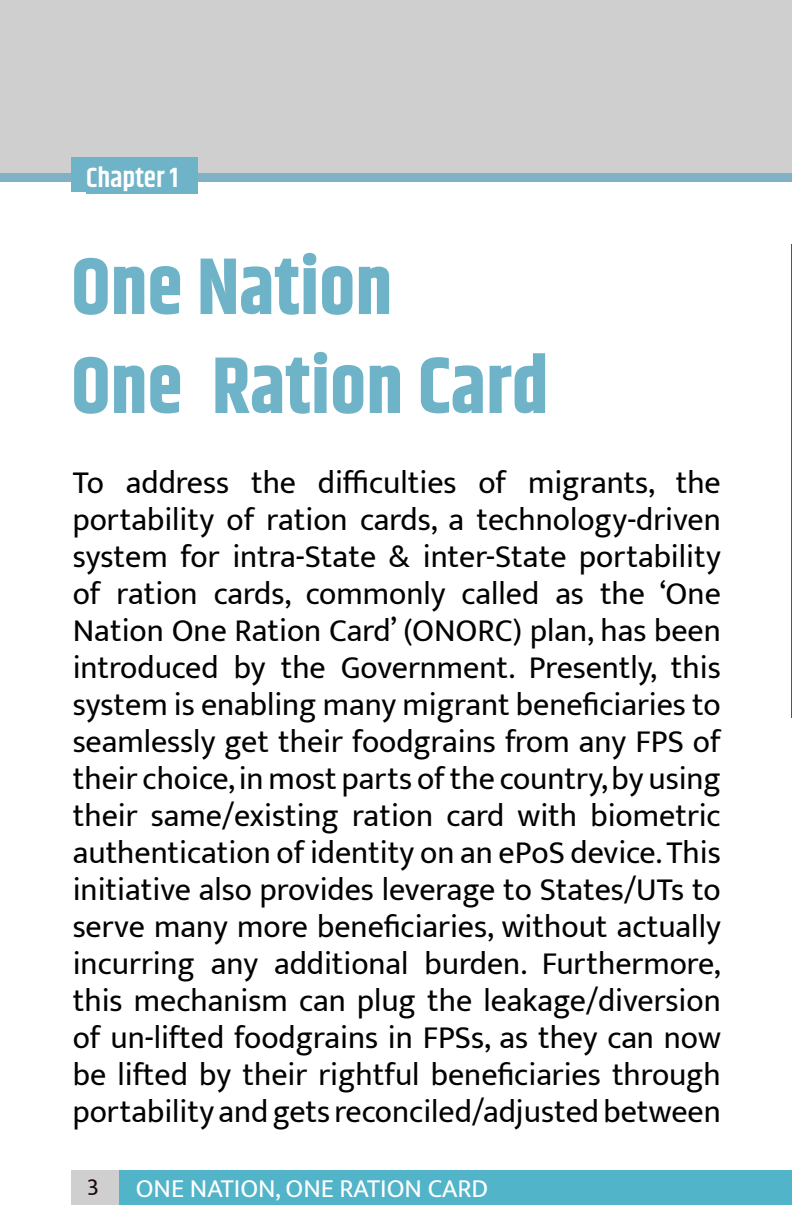
<style>
.page{position:relative;width:792px;height:1224px;background:#fff}
.page>*{position:absolute;margin:0;border:0;box-sizing:border-box;transform-origin:0 0}
.t1{font:700 80px/99px "Khand";color:#6eb3c8}
.t2{font:32px/37px "Mukta";color:#020203;text-align:justify}
.t3{font:600 28px "Khand";color:#fff}
.t4{font:26px "Mukta";color:#fff}
</style>
<div class="page">
<div style="left:71px;top:1171px;width:721px;height:34px;background:#cfcfd0"></div>
<div style="left:119px;top:1171px;width:673px;height:34px;background:#52b4c9"></div>
<div style="left:0;top:172px;width:792px;height:10px;background:#80b1c4"></div>
<div style="left:0;top:0;width:792px;height:172px;background:#cfcfd0"></div>
<div style="left:71px;top:158px;width:119px;height:34px;background:#6eb3c8"></div>
<div style="left:86px;top:157px;width:112px;height:36px;background:#6eb3c8"></div>
<hr style="left:791px;top:244px;width:1px;height:473px;background:#345f74">
<p class="t3" style="left:86px;top:159px;width:94px">Chapter 1</p>
<h1 class="t1" style="left:71px;top:242px;width:479px">One Nation<br>One Ration Card</h1>
<p class="t2" style="left:73px;top:464px;width:650px">To address the difficulties of migrants, the portability of ration cards, a technology-driven system for intra-State &amp; inter-State portability of ration cards, commonly called as the ‘One Nation One Ration Card’ (ONORC) plan, has been introduced by the Government. Presently, this system is enabling many migrant beneficiaries to seamlessly get their foodgrains from any FPS of their choice, in most parts of the country, by using their same/existing ration card with biometric authentication of identity on an ePoS device. This initiative also provides leverage to States/UTs to serve many more beneficiaries, without actually incurring any additional burden. Furthermore, this mechanism can plug the leakage/diversion of un-lifted foodgrains in FPSs, as they can now be lifted by their rightful beneficiaries through portability and gets reconciled/adjusted between</p>
<p class="t4" style="left:136px;top:1173px;width:354px">ONE NATION, ONE RATION CARD</p>
</div>
